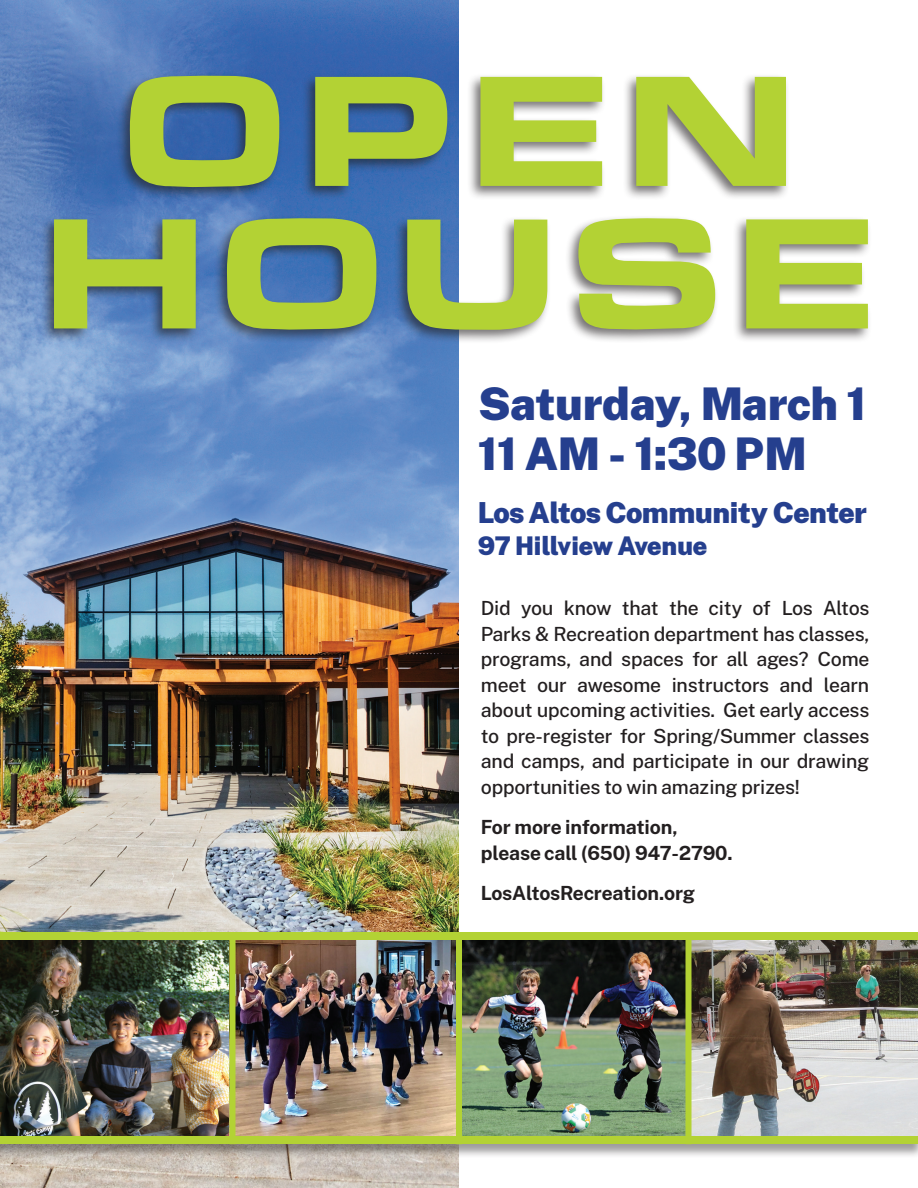
<style>
.page{position:relative;width:918px;height:1188px;background:#fff}
.page>*{position:absolute;margin:0;border:0;box-sizing:border-box;transform-origin:0 0}
.t1{font:900 163.5px/142.5px "Eurostile Extended";letter-spacing:.03em;color:#b3d234;text-align:center}
.t2{font:900 45px/49.7px "Public Sans";letter-spacing:-.01em;color:#253f8e}
.t3{font:900 28.95px "Public Sans";letter-spacing:-.02em;color:#253f8e}
.t4{font:900 25.8px "Public Sans";letter-spacing:-.015em;color:#253f8e}
.t5{font:500 19.5px/25.5px "Public Sans";letter-spacing:-.015em;color:#231f20;text-align:justify}
.t6{font:700 19.5px/25.5px "Public Sans";letter-spacing:-.01em;color:#231f20}
</style>
<div class="page">
<img style="left:0;top:0;width:459px;height:1188px">
<div style="left:40px;top:72px;width:832px;height:272px;background:#231f20;opacity:.62"></div>
<div style="left:0;top:932px;width:918px;height:226px;background:#231f20;opacity:.44"></div>
<div style="left:0;top:933px;width:918px;height:211px;background:#b3d234"></div>
<img style="left:0;top:941px;width:230px;height:195px">
<img style="left:462px;top:941px;width:224px;height:195px">
<img style="left:236px;top:941px;width:220px;height:195px">
<img style="left:692px;top:941px;width:226px;height:195px">
<h1 class="t1" style="left:40px;top:59px;width:840px">OPEN<br>HOUSE</h1>
<h2 class="t2" style="left:478px;top:378px;width:390px">Saturday, March 1<br>11 AM - 1:30 PM</h2>
<h3 class="t3" style="left:478px;top:489px;width:391px">Los Altos Community Center</h3>
<h3 class="t4" style="left:478px;top:526px;width:231px">97 Hillview Avenue</h3>
<p class="t5" style="left:481px;top:595px;width:390px">Did you know that the city of Los Altos Parks &amp; Recreation department has classes, programs, and spaces for all ages? Come meet our awesome instructors and learn about upcoming activities. Get early access to pre-register for Spring/Summer classes and camps, and participate in our drawing opportunities to win amazing prizes!</p>
<p class="t6" style="left:481px;top:814px;width:253px">For more information, please call (650) 947-2790.</p>
<p class="t6" style="left:481px;top:880px;width:216px">LosAltosRecreation.org</p>
</div>
